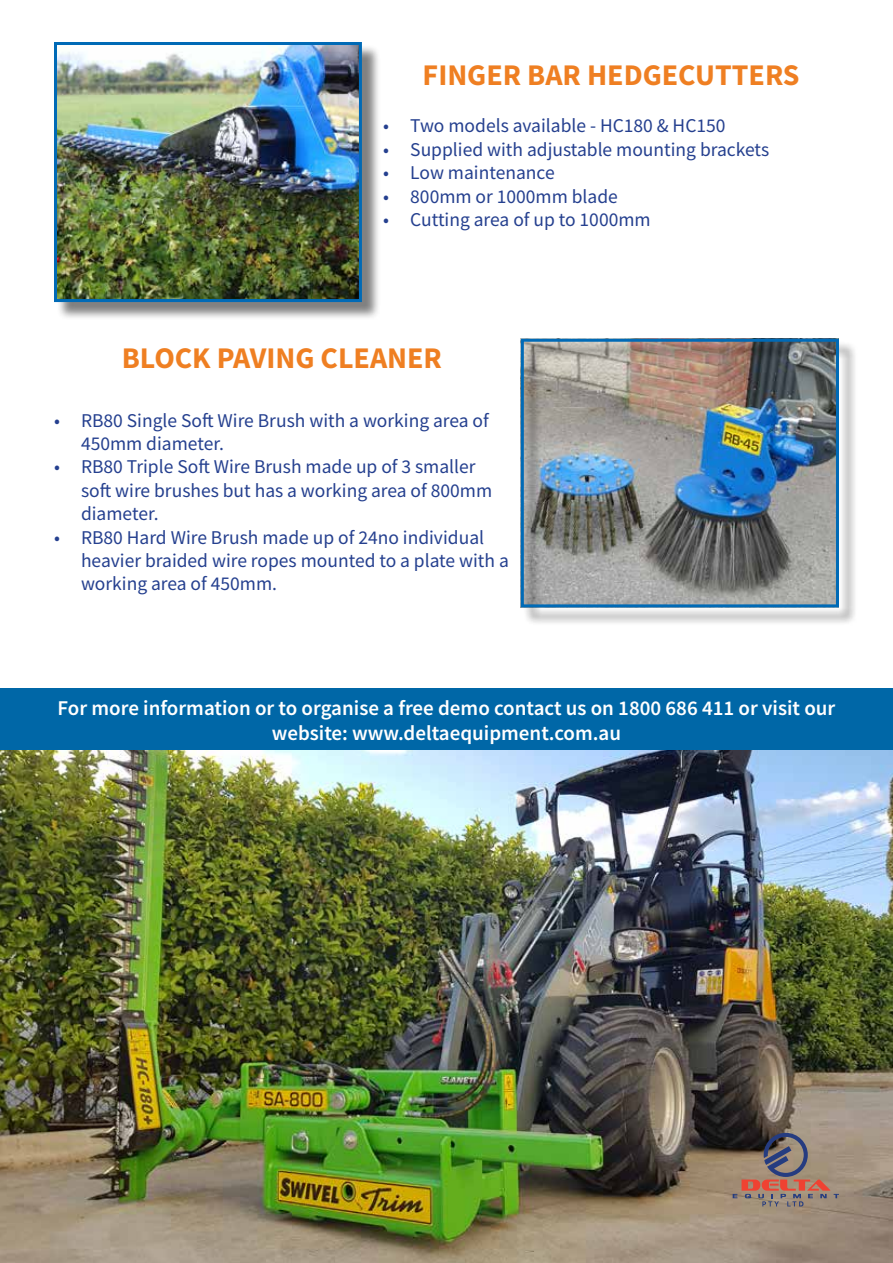
<style>
.page{position:relative;width:893px;height:1263px;background:#fff}
.page>*{position:absolute;margin:0;border:0;box-sizing:border-box;transform-origin:0 0}
.t1{font:700 30px "Source Sans Pro";color:#ef7f22}
.t2{font:600 21px/25.2px "Source Sans Pro";color:#fff;text-align:center}
.t3{font:19.5px/23.4px "Source Sans Pro";color:#25408f}
</style>
<div class="page">
<div style="left:523px;top:341px;width:334px;height:285px;background:#000;opacity:.58"></div>
<div style="left:521px;top:339px;width:318px;height:268px;border:3px solid #006ab6"></div>
<div style="left:56px;top:44px;width:325px;height:277px;background:#000;opacity:.5"></div>
<img style="left:58px;top:46px;width:300px;height:252px">
<div style="left:54px;top:42px;width:308px;height:260px;border:3px solid #006ab6"></div>
<img style="left:0;top:750px;width:893px;height:513px">
<div style="left:0;top:689px;width:893px;height:61px;background:#0067a7"></div>
<svg style="left:733px;top:1133px;width:106px;height:73px;background:#8d746b"></svg>
<h1 class="t1" style="left:423px;top:55px;width:379px">FINGER BAR HEDGECUTTERS</h1>
<p class="t3" style="left:383px;top:114px;width:344px">• Two models available - HC180 &amp; HC150</p>
<p class="t3" style="left:383px;top:138px;width:387px">• Supplied with adjustable mounting brackets</p>
<p class="t3" style="left:383px;top:161px;width:173px">• Low maintenance</p>
<p class="t3" style="left:383px;top:184px;width:236px">• 800mm or 1000mm blade</p>
<p class="t3" style="left:383px;top:208px;width:269px">• Cutting area of up to 1000mm</p>
<h1 class="t1" style="left:122px;top:338px;width:322px">BLOCK PAVING CLEANER</h1>
<p class="t3" style="left:81px;top:408px;width:409px;text-indent:-27px">• RB80 Single Soft Wire Brush with a working area of<br>450mm diameter.</p>
<p class="t3" style="left:81px;top:455px;width:413px;text-indent:-27px">• RB80 Triple Soft Wire Brush made up of 3 smaller soft wire brushes but has a working area of 800mm diameter.</p>
<p class="t3" style="left:81px;top:525px;width:429px;text-indent:-27px">• RB80 Hard Wire Brush made up of 24no individual heavier braided wire ropes mounted to a plate with a working area of 450mm.</p>
<p class="t2" style="left:58px;top:695px;width:779px">For more information or to organise a free demo contact us on 1800 686 411 or visit our website: www.deltaequipment.com.au</p>
</div>
